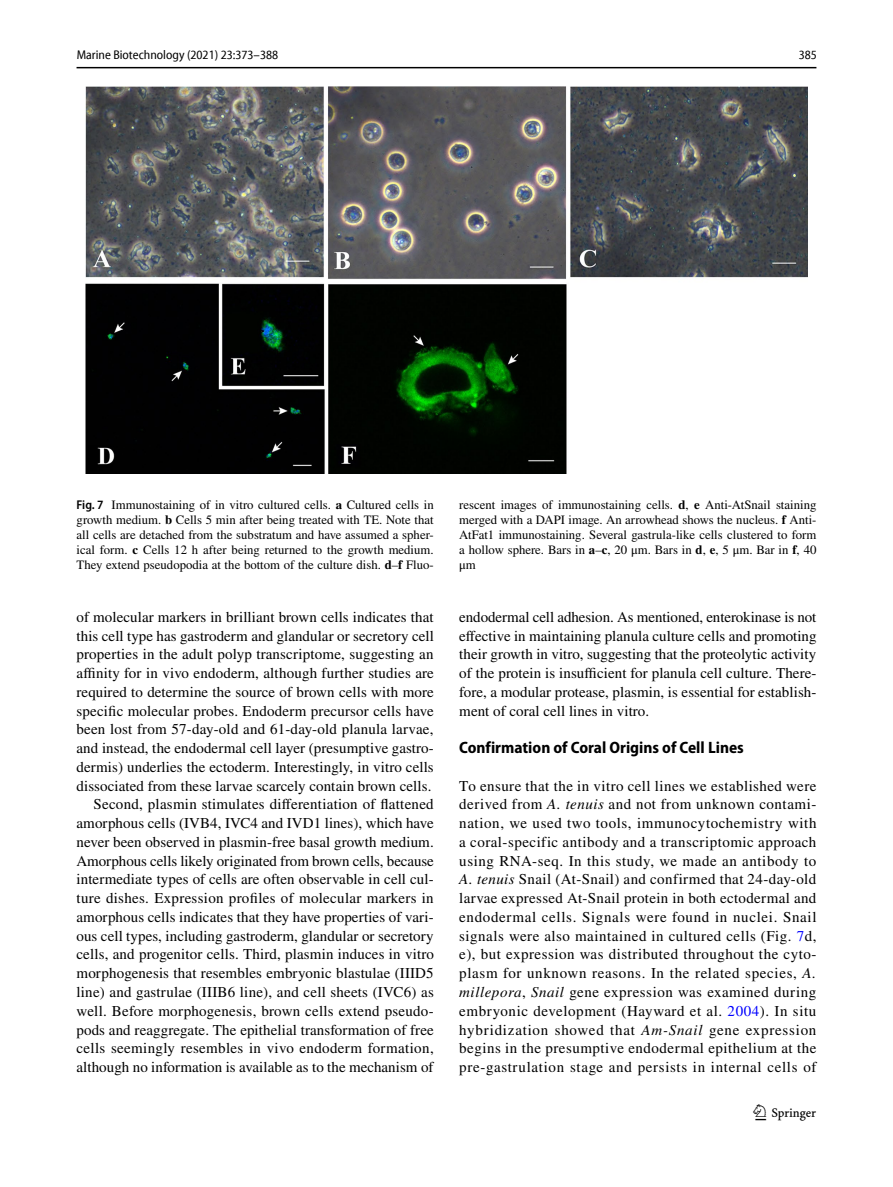
<style>
.page{position:relative;width:893px;height:1187px;background:#fff}
.page>*{position:absolute;margin:0;border:0;box-sizing:border-box;transform-origin:0 0}
.t1{font:22.5px "Springnew Regular 3";color:#000}
.t2{font:700 semi-condensed 16.5px "Myriad Pro";color:#000}
.t3{font:15px/18.8px "STIX";letter-spacing:.005em;color:#000;text-align:justify}
.t4{font:12.75px/15px "STIX";color:#000;text-align:justify}
.t5{font:semi-condensed 12.75px "Myriad Pro Unic";color:#000}
.s1{font-family:"Myriad Pro";font-weight:600;font-stretch:semi-condensed}
.s2{font-weight:700}
.s3{font-style:italic}
.s4{color:#00f}
</style>
<div class="page">
<hr style="left:77px;top:67px;width:739px;height:1px;background:#000">
<img style="left:85px;top:87px;width:723px;height:387px">
<p class="t5" style="left:77px;top:50px;width:203px">Marine Biotechnology (2021) 23:373–388</p>
<p class="t5" style="left:799px;top:50px;width:20px">385</p>
<p class="t4" style="left:77px;top:498px;width:359px"><span class="s1">Fig. 7</span> Immunostaining of in vitro cultured cells. <span class="s2">a</span> Cultured cells in growth medium. <span class="s2">b</span> Cells 5 min after being treated with TE. Note that all cells are detached from the substratum and have assumed a spher&shy;ical form. <span class="s2">c</span> Cells 12 h after being returned to the growth medium.<br>They extend pseudopodia at the bottom of the culture dish. <span class="s2">d</span>–<span class="s2">f</span> Fluo-</p>
<p class="t4" style="left:459px;top:498px;width:359px">rescent images of immunostaining cells. <span class="s2">d</span>, <span class="s2">e</span> Anti-AtSnail staining merged with a DAPI image. An arrowhead shows the nucleus. <span class="s2">f</span> Anti-AtFat1 immunostaining. Several gastrula-like cells clustered to form a hollow sphere. Bars in <span class="s2">a</span>–<span class="s2">c</span>, 20 μm. Bars in <span class="s2">d</span>, <span class="s2">e</span>, 5 μm. Bar in <span class="s2">f</span>, 40 μm</p>
<p class="t3" style="left:77px;top:608px;width:359px;text-align:right">of molecular markers in brilliant brown cells indicates that this cell type has gastroderm and glandular or secretory cell properties in the adult polyp transcriptome, suggesting an affinity for in vivo endoderm, although further studies are required to determine the source of brown cells with more specific molecular probes. Endoderm precursor cells have been lost from 57-day-old and 61-day-old planula larvae, and instead, the endodermal cell layer (presumptive gastro&shy;dermis) underlies the ectoderm. Interestingly, in vitro cells dissociated from these larvae scarcely contain brown cells.<br>Second, plasmin stimulates differentiation of flattened amorphous cells (IVB4, IVC4 and IVD1 lines), which have never been observed in plasmin-free basal growth medium.<br>Amorphous cells likely originated from brown cells, because intermediate types of cells are often observable in cell cul&shy;ture dishes. Expression profiles of molecular markers in amorphous cells indicates that they have properties of vari&shy;ous cell types, including gastroderm, glandular or secretory cells, and progenitor cells. Third, plasmin induces in vitro morphogenesis that resembles embryonic blastulae (IIID5 line) and gastrulae (IIIB6 line), and cell sheets (IVC6) as well. Before morphogenesis, brown cells extend pseudo&shy;pods and reaggregate. The epithelial transformation of free cells seemingly resembles in vivo endoderm formation, although no information is available as to the mechanism of</p>
<p class="t3" style="left:459px;top:608px;width:359px">endodermal cell adhesion. As mentioned, enterokinase is not effective in maintaining planula culture cells and promoting their growth in vitro, suggesting that the proteolytic activity of the protein is insufficient for planula cell culture. There&shy;fore, a modular protease, plasmin, is essential for establish&shy;ment of coral cell lines in vitro.</p>
<p class="t2" style="left:459px;top:738px;width:286px">Confirmation of Coral Origins of Cell Lines</p>
<p class="t3" style="left:459px;top:777px;width:359px">To ensure that the in vitro cell lines we established were derived from <span class="s3">A. tenuis</span> and not from unknown contami&shy;nation, we used two tools, immunocytochemistry with a coral-specific antibody and a transcriptomic approach using RNA-seq. In this study, we made an antibody to <span class="s3">A. tenuis</span> Snail (At-Snail) and confirmed that 24-day-old larvae expressed At-Snail protein in both ectodermal and endodermal cells. Signals were found in nuclei. Snail signals were also maintained in cultured cells (Fig. <span class="s4">7</span>d, e), but expression was distributed throughout the cyto&shy;plasm for unknown reasons. In the related species, <span class="s3">A. millepora</span>, <span class="s3">Snail</span> gene expression was examined during embryonic development (Hayward et al. <span class="s4">2004</span>). In situ hybridization showed that <span class="s3">Am-Snail</span> gene expression begins in the presumptive endodermal epithelium at the pre-gastrulation stage and persists in internal cells of</p>
<h1 class="t1" style="left:755px;top:1104px;width:62px">1 3</h1>
</div>
